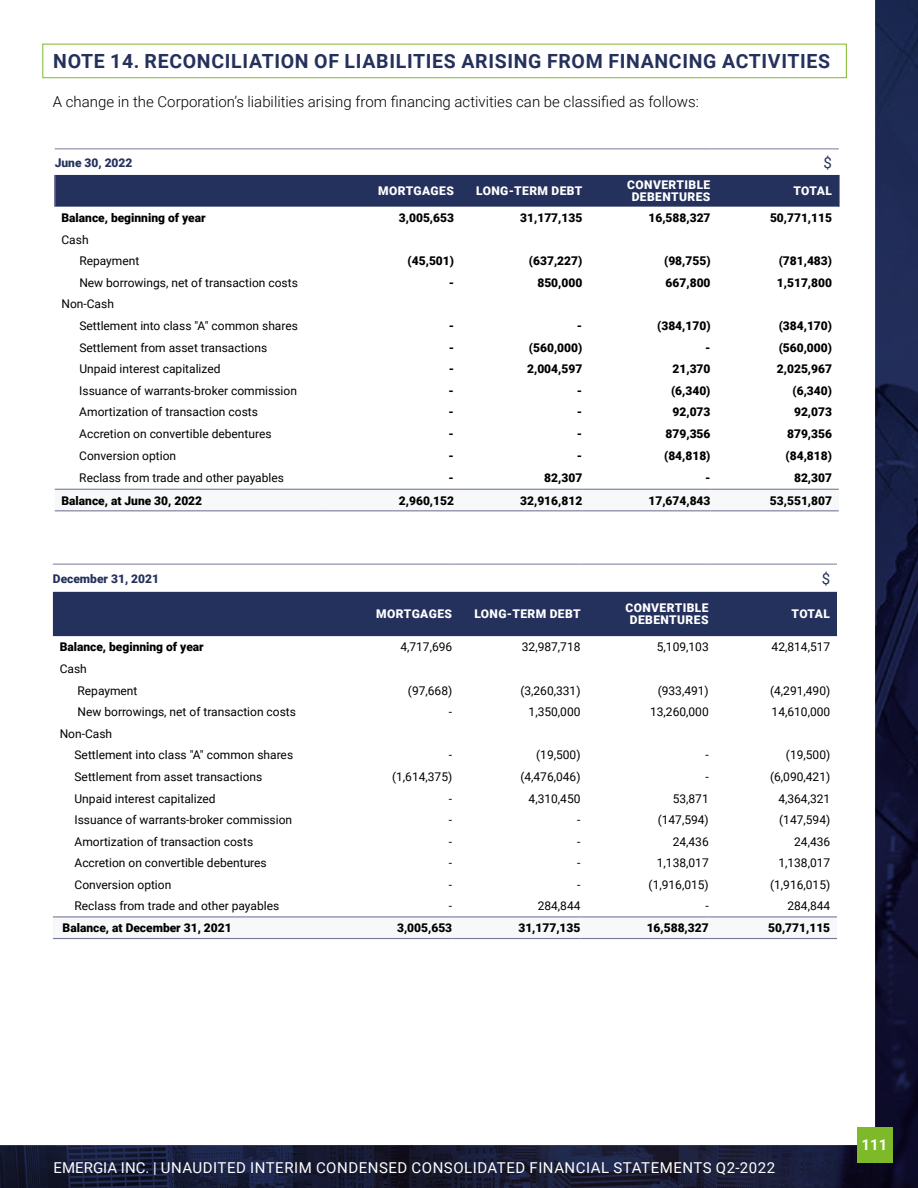
<style>
.page{position:relative;width:918px;height:1188px;background:#fff}
.page>*{position:absolute;margin:0;border:0;box-sizing:border-box;transform-origin:0 0}
.t1{font:700 19.5px "Roboto";letter-spacing:.035em;color:#25315d}
.t2{font:300 15px "Roboto";color:#000}
.t3{font:15px "Roboto";letter-spacing:.035em;color:#fff}
.t4{font:700 15px "Roboto";color:#fff}
.t5{font:15px "Roboto";color:#25315d}
.t6{font:12px/21.6px "Roboto";color:#000}
.t7{font:900 12px "Roboto";color:#000}
.t8{font:900 12px/12px "Roboto";letter-spacing:.035em;color:#fff;text-align:center}
.t9{font:900 12px "Roboto";color:#25315d}
</style>
<div class="page">
<svg style="left:42px;top:43px;width:251px;height:897px"></svg>
<img style="left:0;top:1145px;width:293px;height:43px">
<img style="left:293px;top:0;width:625px;height:1188px">
<div style="left:857px;top:1127px;width:36px;height:36px;background:#7db928"></div>
<h1 class="t1" style="left:53px;top:53px;width:779px">NOTE 14. RECONCILIATION OF LIABILITIES ARISING FROM FINANCING ACTIVITIES</h1>
<p class="t2" style="left:53px;top:91px;width:647px">A change in the Corporation’s liabilities arising from financing activities can be classified as follows:</p>
<p class="t9" style="left:55px;top:157px;width:79px">June 30, 2022</p>
<p class="t5" style="left:824px;top:155px;width:10px">$</p>
<p class="t8" style="left:378px;top:186px;width:77px">MORTGAGES</p>
<p class="t8" style="left:476px;top:186px;width:108px">LONG-TERM DEBT</p>
<p class="t8" style="left:627px;top:180px;width:85px">CONVERTIBLE<br>DEBENTURES</p>
<p class="t8" style="left:793px;top:186px;width:40px">TOTAL</p>
<p class="t7" style="left:61px;top:212px;width:146px">Balance, beginning of year</p>
<p class="t7" style="left:399px;top:212px;width:57px">3,005,653</p>
<p class="t7" style="left:520px;top:212px;width:64px">31,177,135</p>
<p class="t7" style="left:649px;top:212px;width:64px">16,588,327</p>
<p class="t7" style="left:770px;top:212px;width:64px">50,771,115</p>
<p class="t6" style="left:79px;top:229px;width:61px;text-indent:-18px">Cash<br>Repayment</p>
<p class="t7" style="left:408px;top:255px;width:48px">(45,501)</p>
<p class="t7" style="left:529px;top:255px;width:55px">(637,227)</p>
<p class="t7" style="left:664px;top:255px;width:48px">(98,755)</p>
<p class="t7" style="left:779px;top:255px;width:55px">(781,483)</p>
<p class="t6" style="left:79px;top:272px;width:220px">New borrowings, net of transaction costs</p>
<p class="t7" style="left:449px;top:277px;width:7px">-</p>
<p class="t7" style="left:537px;top:277px;width:46px">850,000</p>
<p class="t7" style="left:666px;top:277px;width:46px">667,800</p>
<p class="t7" style="left:777px;top:277px;width:57px">1,517,800</p>
<p class="t6" style="left:79px;top:294px;width:220px;text-indent:-18px">Non-Cash<br>Settlement into class "A" common shares</p>
<p class="t7" style="left:449px;top:320px;width:7px">-</p>
<p class="t7" style="left:577px;top:320px;width:7px">-</p>
<p class="t7" style="left:657px;top:320px;width:55px">(384,170)</p>
<p class="t7" style="left:779px;top:320px;width:55px">(384,170)</p>
<p class="t6" style="left:79px;top:337px;width:189px">Settlement from asset transactions</p>
<p class="t7" style="left:449px;top:342px;width:7px">-</p>
<p class="t7" style="left:529px;top:342px;width:55px">(560,000)</p>
<p class="t7" style="left:705px;top:342px;width:7px">-</p>
<p class="t7" style="left:779px;top:342px;width:55px">(560,000)</p>
<p class="t6" style="left:79px;top:359px;width:143px">Unpaid interest capitalized</p>
<p class="t7" style="left:449px;top:363px;width:7px">-</p>
<p class="t7" style="left:527px;top:363px;width:57px">2,004,597</p>
<p class="t7" style="left:673px;top:363px;width:39px">21,370</p>
<p class="t7" style="left:777px;top:363px;width:57px">2,025,967</p>
<p class="t6" style="left:79px;top:380px;width:219px">Issuance of warrants-broker commission</p>
<p class="t7" style="left:449px;top:385px;width:7px">-</p>
<p class="t7" style="left:577px;top:385px;width:7px">-</p>
<p class="t7" style="left:671px;top:385px;width:41px">(6,340)</p>
<p class="t7" style="left:793px;top:385px;width:41px">(6,340)</p>
<p class="t6" style="left:79px;top:402px;width:180px">Amortization of transaction costs</p>
<p class="t7" style="left:449px;top:406px;width:7px">-</p>
<p class="t7" style="left:577px;top:406px;width:7px">-</p>
<p class="t7" style="left:673px;top:406px;width:39px">92,073</p>
<p class="t7" style="left:794px;top:406px;width:39px">92,073</p>
<p class="t6" style="left:79px;top:424px;width:194px">Accretion on convertible debentures</p>
<p class="t7" style="left:449px;top:428px;width:7px">-</p>
<p class="t7" style="left:577px;top:428px;width:7px">-</p>
<p class="t7" style="left:666px;top:428px;width:46px">879,356</p>
<p class="t7" style="left:787px;top:428px;width:46px">879,356</p>
<p class="t6" style="left:79px;top:445px;width:98px">Conversion option</p>
<p class="t7" style="left:449px;top:450px;width:7px">-</p>
<p class="t7" style="left:577px;top:450px;width:7px">-</p>
<p class="t7" style="left:664px;top:450px;width:48px">(84,818)</p>
<p class="t7" style="left:786px;top:450px;width:48px">(84,818)</p>
<p class="t6" style="left:79px;top:467px;width:206px">Reclass from trade and other payables</p>
<p class="t7" style="left:449px;top:472px;width:7px">-</p>
<p class="t7" style="left:544px;top:472px;width:39px">82,307</p>
<p class="t7" style="left:705px;top:472px;width:7px">-</p>
<p class="t7" style="left:794px;top:472px;width:39px">82,307</p>
<p class="t7" style="left:61px;top:495px;width:142px">Balance, at June 30, 2022</p>
<p class="t7" style="left:399px;top:495px;width:57px">2,960,152</p>
<p class="t7" style="left:520px;top:495px;width:64px">32,916,812</p>
<p class="t7" style="left:648px;top:495px;width:64px">17,674,843</p>
<p class="t7" style="left:770px;top:495px;width:64px">53,551,807</p>
<p class="t9" style="left:53px;top:573px;width:108px">December 31, 2021</p>
<p class="t5" style="left:822px;top:571px;width:10px">$</p>
<p class="t8" style="left:376px;top:609px;width:77px">MORTGAGES</p>
<p class="t8" style="left:474px;top:609px;width:108px">LONG-TERM DEBT</p>
<p class="t8" style="left:625px;top:603px;width:85px">CONVERTIBLE<br>DEBENTURES</p>
<p class="t8" style="left:792px;top:609px;width:40px">TOTAL</p>
<p class="t7" style="left:60px;top:642px;width:146px">Balance, beginning of year</p>
<p class="t6" style="left:400px;top:637px;width:53px">4,717,696</p>
<p class="t6" style="left:522px;top:637px;width:60px">32,987,718</p>
<p class="t6" style="left:657px;top:637px;width:53px">5,109,103</p>
<p class="t6" style="left:772px;top:637px;width:60px">42,814,517</p>
<p class="t6" style="left:78px;top:659px;width:61px;text-indent:-18px">Cash<br>Repayment</p>
<p class="t6" style="left:408px;top:680px;width:46px">(97,668)</p>
<p class="t6" style="left:520px;top:680px;width:62px">(3,260,331)</p>
<p class="t6" style="left:658px;top:680px;width:53px">(933,491)</p>
<p class="t6" style="left:770px;top:680px;width:62px">(4,291,490)</p>
<p class="t6" style="left:78px;top:702px;width:220px">New borrowings, net of transaction costs</p>
<p class="t6" style="left:449px;top:702px;width:5px">-</p>
<p class="t6" style="left:529px;top:702px;width:53px">1,350,000</p>
<p class="t6" style="left:650px;top:702px;width:60px">13,260,000</p>
<p class="t6" style="left:772px;top:702px;width:60px">14,610,000</p>
<p class="t6" style="left:75px;top:723px;width:220px;text-indent:-15px">Non-Cash<br>Settlement into class "A" common shares</p>
<p class="t6" style="left:449px;top:745px;width:5px">-</p>
<p class="t6" style="left:536px;top:745px;width:46px">(19,500)</p>
<p class="t6" style="left:705px;top:745px;width:5px">-</p>
<p class="t6" style="left:786px;top:745px;width:46px">(19,500)</p>
<p class="t6" style="left:75px;top:767px;width:189px">Settlement from asset transactions</p>
<p class="t6" style="left:392px;top:767px;width:62px">(1,614,375)</p>
<p class="t6" style="left:520px;top:767px;width:62px">(4,476,046)</p>
<p class="t6" style="left:705px;top:767px;width:5px">-</p>
<p class="t6" style="left:770px;top:767px;width:62px">(6,090,421)</p>
<p class="t6" style="left:75px;top:788px;width:143px">Unpaid interest capitalized</p>
<p class="t6" style="left:449px;top:788px;width:5px">-</p>
<p class="t6" style="left:529px;top:788px;width:53px">4,310,450</p>
<p class="t6" style="left:673px;top:788px;width:38px">53,871</p>
<p class="t6" style="left:778px;top:788px;width:53px">4,364,321</p>
<p class="t6" style="left:75px;top:810px;width:219px">Issuance of warrants-broker commission</p>
<p class="t6" style="left:449px;top:810px;width:5px">-</p>
<p class="t6" style="left:577px;top:810px;width:5px">-</p>
<p class="t6" style="left:658px;top:810px;width:53px">(147,594)</p>
<p class="t6" style="left:779px;top:810px;width:53px">(147,594)</p>
<p class="t6" style="left:75px;top:831px;width:180px">Amortization of transaction costs</p>
<p class="t6" style="left:449px;top:831px;width:5px">-</p>
<p class="t6" style="left:577px;top:831px;width:5px">-</p>
<p class="t6" style="left:673px;top:831px;width:38px">24,436</p>
<p class="t6" style="left:794px;top:831px;width:38px">24,436</p>
<p class="t6" style="left:75px;top:853px;width:194px">Accretion on convertible debentures</p>
<p class="t6" style="left:449px;top:853px;width:5px">-</p>
<p class="t6" style="left:577px;top:853px;width:5px">-</p>
<p class="t6" style="left:657px;top:853px;width:53px">1,138,017</p>
<p class="t6" style="left:778px;top:853px;width:53px">1,138,017</p>
<p class="t6" style="left:75px;top:875px;width:98px">Conversion option</p>
<p class="t6" style="left:449px;top:875px;width:5px">-</p>
<p class="t6" style="left:577px;top:875px;width:5px">-</p>
<p class="t6" style="left:649px;top:875px;width:62px">(1,916,015)</p>
<p class="t6" style="left:770px;top:875px;width:62px">(1,916,015)</p>
<p class="t6" style="left:75px;top:896px;width:206px">Reclass from trade and other payables</p>
<p class="t6" style="left:449px;top:896px;width:5px">-</p>
<p class="t6" style="left:538px;top:896px;width:44px">284,844</p>
<p class="t6" style="left:705px;top:896px;width:5px">-</p>
<p class="t6" style="left:787px;top:896px;width:44px">284,844</p>
<p class="t7" style="left:63px;top:922px;width:171px">Balance, at December 31, 2021</p>
<p class="t7" style="left:397px;top:922px;width:57px">3,005,653</p>
<p class="t7" style="left:518px;top:922px;width:64px">31,177,135</p>
<p class="t7" style="left:647px;top:922px;width:64px">16,588,327</p>
<p class="t7" style="left:768px;top:922px;width:64px">50,771,115</p>
<p class="t3" style="left:54px;top:1160px;width:723px">EMERGIA INC. | UNAUDITED INTERIM CONDENSED CONSOLIDATED FINANCIAL STATEMENTS Q2-2022</p>
<p class="t4" style="left:862px;top:1138px;width:27px">111</p>
</div>
